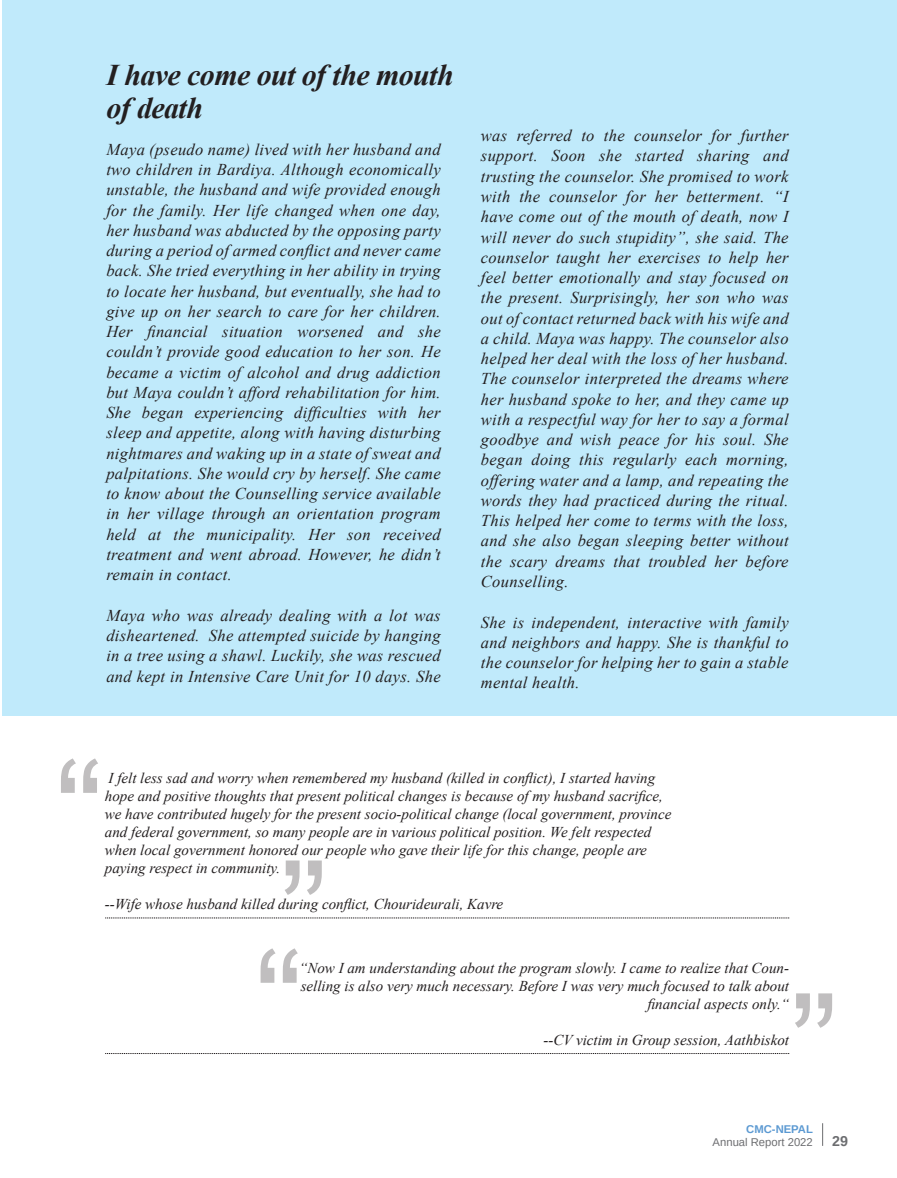
<style>
.page{position:relative;width:897px;height:1178px;background:#fff}
.page>*{position:absolute;margin:0;border:0;box-sizing:border-box;transform-origin:0 0}
.Head{font:italic 700 30px/33px "Times New Roman";letter-spacing:-.02em;color:#231f20}
.text{font:italic 16.5px/20.2px "Times New Roman";letter-spacing:.02em;color:#231f20;text-align:justify}
.Paragraph_Style_1{font:italic 15px/18px "Times New Roman";color:#231f20}
.t1{font:700 14.25px "Arimo";color:#6c6d70}
.t2{font:11.25px "Arimo";color:#6c6d70}
.t3{font:700 11.25px "Arimo";color:#5b99d2}
</style>
<div class="page">
<svg style="left:822px;top:1123px;width:1px;height:22px"></svg>
<svg style="left:61px;top:758px;width:37px;height:34px"></svg>
<svg style="left:260px;top:948px;width:38px;height:34px"></svg>
<svg style="left:285px;top:860px;width:37px;height:34px"></svg>
<svg style="left:795px;top:993px;width:37px;height:34px"></svg>
<svg style="left:105px;top:917px;width:684px;height:1px"></svg>
<svg style="left:105px;top:1053px;width:684px;height:1px"></svg>
<div style="left:2px;top:0;width:894px;height:716px;background:#c0eafb"></div>
<p class="Head" style="left:106px;top:57px;width:349px">I have come out of the mouth of death</p>
<p class="text" style="left:106px;top:139px;width:336px">Maya (pseudo name) lived with her husband and two children in Bardiya. Although economically unstable, the husband and wife provided enough for the family. Her life changed when one day, her husband was abducted by the opposing party during a period of armed conflict and never came back. She tried everything in her ability in trying to locate her husband, but eventually, she had to give up on her search to care for her children.<br>Her financial situation worsened and she couldn’t provide good education to her son. He became a victim of alcohol and drug addiction but Maya couldn’t afford rehabilitation for him.<br>She began experiencing difficulties with her sleep and appetite, along with having disturbing nightmares and waking up in a state of sweat and palpitations. She would cry by herself. She came to know about the Counselling service available in her village through an orientation program held at the municipality. Her son received treatment and went abroad. However, he didn’t remain in contact.</p>
<p class="text" style="left:106px;top:604px;width:336px">Maya who was already dealing with a lot was disheartened. She attempted suicide by hanging in a tree using a shawl. Luckily, she was rescued and kept in Intensive Care Unit for 10 days. She</p>
<p class="text" style="left:481px;top:125px;width:309px">was referred to the counselor for further support. Soon she started sharing and trusting the counselor. She promised to work with the counselor for her betterment. “I have come out of the mouth of death, now I will never do such stupidity”, she said. The counselor taught her exercises to help her feel better emotionally and stay focused on the present. Surprisingly, her son who was out of contact returned back with his wife and a child. Maya was happy. The counselor also helped her deal with the loss of her husband.<br>The counselor interpreted the dreams where her husband spoke to her, and they came up with a respectful way for her to say a formal goodbye and wish peace for his soul. She began doing this regularly each morning, offering water and a lamp, and repeating the words they had practiced during the ritual.<br>This helped her come to terms with the loss, and she also began sleeping better without the scary dreams that troubled her before Counselling.</p>
<p class="text" style="left:481px;top:611px;width:309px">She is independent, interactive with family and neighbors and happy. She is thankful to the counselor for helping her to gain a stable mental health.</p>
<p class="Paragraph_Style_1" style="left:105px;top:768px;width:568px">I felt less sad and worry when remembered my husband (killed in conflict), I started having hope and positive thoughts that present political changes is because of my husband sacrifice, we have contributed hugely for the present socio-political change (local government, province and federal government, so many people are in various political position. We felt respected when local government honored our people who gave their life for this change, people are paying respect in community.</p>
<p class="Paragraph_Style_1" style="left:105px;top:894px;width:400px">--Wife whose husband killed during conflict, Chourideurali, Kavre</p>
<p class="Paragraph_Style_1" style="left:299px;top:958px;width:491px;text-align:right">“Now I am understanding about the program slowly. I came to realize that Coun&shy;selling is also very much necessary. Before I was very much focused to talk about financial aspects only.“</p>
<p class="Paragraph_Style_1" style="left:543px;top:1030px;width:247px">--CV victim in Group session, Aathbiskot</p>
<p class="t3" style="left:746px;top:1120px;width:68px">CMC-NEPAL</p>
<p class="t2" style="left:712px;top:1134px;width:102px">Annual Report 2022</p>
<p class="t1" style="left:832px;top:1131px;width:17px">29</p>
</div>
